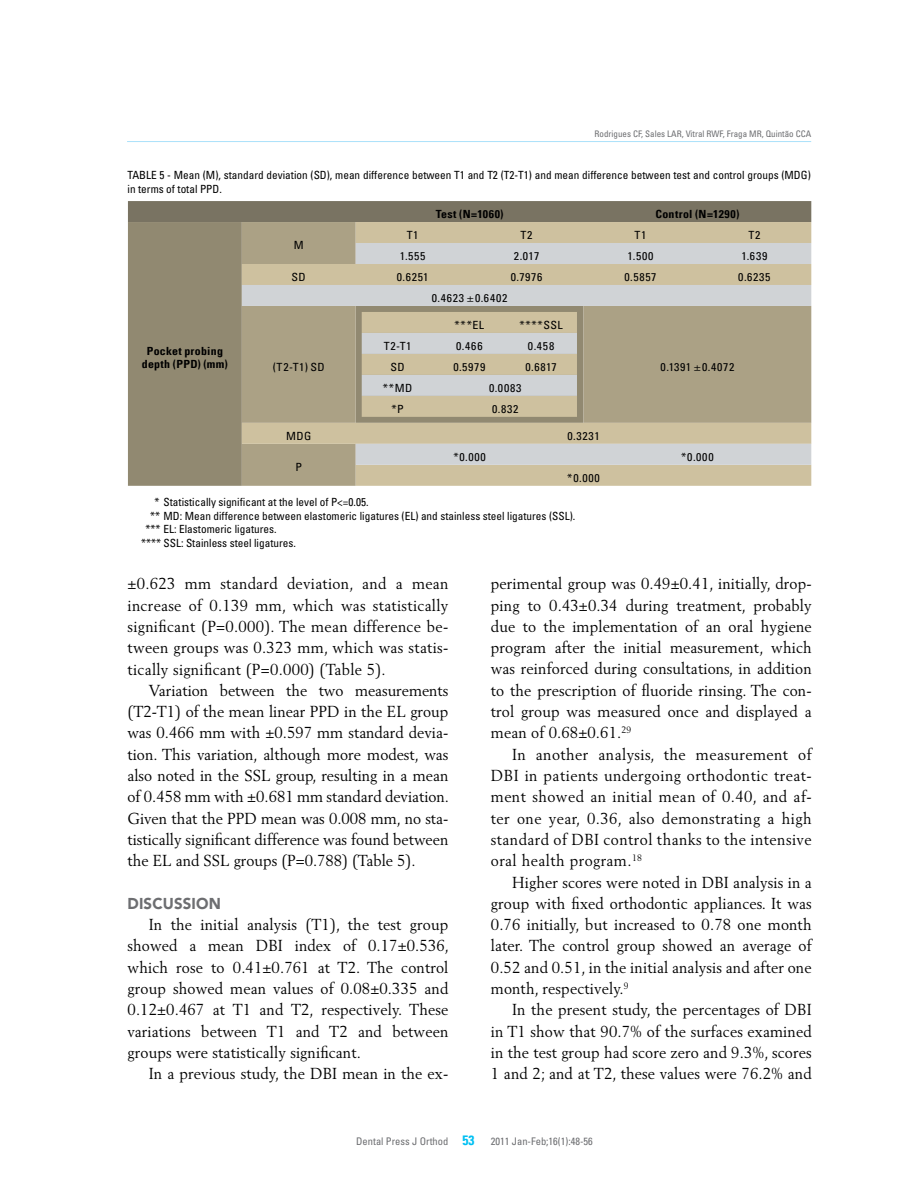
<style>
.page{position:relative;width:918px;height:1188px;background:#fff}
.page>*{position:absolute;margin:0;border:0;box-sizing:border-box;transform-origin:0 0}
.t1{font:15.75px/21.3px "Berling";letter-spacing:.01em;color:#000;text-align:justify;scale:.95 1}
.t2{font:900 15.75px "Avenir LT";letter-spacing:.01em;color:#6d6e71;scale:.95 1}
.t3{font:condensed 11.25px/13.5px "Univers";color:#000}
.t4{font:condensed 11.25px "Univers";color:#000;scale:1.06 1}
.t5{font:700 condensed 11.25px/13.5px "Univers";letter-spacing:.025em;color:#000;text-align:center;scale:1.06 1}
.t6{font:condensed 11.25px "Univers";letter-spacing:.07em;color:#000;scale:1.06 1}
.t7{font:condensed 11.25px "Univers";letter-spacing:.055em;color:#000;scale:1.06 1}
.t8{font:condensed 10.5px "Univers";color:#6d6e71}
.t9{font:condensed 9px "Univers";color:#6d6e71}
.s1{font-family:"Berling";font-stretch:normal}
.s2{font-weight:700;font-size:13.5px;color:#00c0f3}
</style>
<div class="page">
<hr style="left:127px;top:141px;width:684px;height:1px;background:#abe1fa">
<div style="left:128px;top:201px;width:683px;height:21px;background:#797362"></div>
<div style="left:128px;top:222px;width:114px;height:264px;background:#918971"></div>
<svg style="left:242px;top:222px;width:569px;height:264px;background:#c7ba9a"></svg>
<svg style="left:242px;top:243px;width:569px;height:222px;background:#bdb6a2"></svg>
<svg style="left:362px;top:312px;width:215px;height:105px;background:#cec7b4"></svg>
<p class="t9" style="left:595px;top:128px;width:218px">Rodrigues CF, Sales LAR, Vitral RWF, Fraga MR, Quintão CCA</p>
<p class="t3" style="left:128px;top:168px;width:685px">TablE 5 - Mean (M), standard deviation (SD), mean difference between T1 and T2 (T2-T1) and mean difference between test and control groups (MDG) in terms of total PPD.</p>
<p class="t4" style="left:294px;top:238px;width:11px">M</p>
<p class="t5" style="left:436px;top:207px;width:66px">Test (N=1060)</p>
<p class="t5" style="left:655px;top:207px;width:81px">Control (N=1290)</p>
<p class="t4" style="left:407px;top:228px;width:13px">T1</p>
<p class="t4" style="left:521px;top:228px;width:13px">T2</p>
<p class="t4" style="left:635px;top:228px;width:13px">T1</p>
<p class="t4" style="left:748px;top:228px;width:13px">T2</p>
<p class="t4" style="left:400px;top:249px;width:26px">1.555</p>
<p class="t4" style="left:514px;top:249px;width:26px">2.017</p>
<p class="t4" style="left:628px;top:249px;width:26px">1.500</p>
<p class="t4" style="left:741px;top:249px;width:26px">1.639</p>
<p class="t4" style="left:292px;top:270px;width:15px">SD</p>
<p class="t4" style="left:397px;top:270px;width:31px">0.6251</p>
<p class="t4" style="left:511px;top:270px;width:31px">0.7976</p>
<p class="t4" style="left:624px;top:270px;width:32px">0.5857</p>
<p class="t4" style="left:738px;top:270px;width:32px">0.6235</p>
<p class="t6" style="left:432px;top:291px;width:73px">0.4623 <span class="s1">±</span>0.6402</p>
<p class="t5" style="left:142px;top:344px;width:83px">Pocket probing depth (PPD) (mm)</p>
<p class="t4" style="left:273px;top:360px;width:51px">(T2-T1) SD</p>
<p class="t4" style="left:455px;top:318px;width:30px">***EL</p>
<p class="t4" style="left:519px;top:318px;width:43px">****SSL</p>
<p class="t4" style="left:384px;top:339px;width:28px">T2-T1</p>
<p class="t4" style="left:456px;top:339px;width:27px">0.466</p>
<p class="t4" style="left:528px;top:339px;width:26px">0.458</p>
<p class="t4" style="left:390px;top:360px;width:15px">SD</p>
<p class="t4" style="left:453px;top:360px;width:32px">0.5979</p>
<p class="t4" style="left:525px;top:360px;width:31px">0.6817</p>
<p class="t4" style="left:383px;top:381px;width:29px">**MD</p>
<p class="t4" style="left:489px;top:381px;width:32px">0.0083</p>
<p class="t4" style="left:391px;top:402px;width:13px">*P</p>
<p class="t4" style="left:492px;top:402px;width:26px">0.832</p>
<p class="t7" style="left:661px;top:360px;width:71px">0.1391 <span class="s1">±</span>0.4072</p>
<p class="t4" style="left:286px;top:429px;width:25px">MDG</p>
<p class="t4" style="left:567px;top:429px;width:32px">0.3231</p>
<p class="t4" style="left:296px;top:460px;width:8px">P</p>
<p class="t4" style="left:453px;top:450px;width:32px">*0.000</p>
<p class="t4" style="left:681px;top:450px;width:32px">*0.000</p>
<p class="t4" style="left:567px;top:471px;width:32px">*0.000</p>
<p class="t3" style="left:155px;top:495px;width:215px">* Statistically significant at the level of P&lt;=0.05.</p>
<p class="t3" style="left:150px;top:509px;width:427px">** MD: Mean difference between elastomeric ligatures (EL) and stainless steel ligatures (SSL).</p>
<p class="t3" style="left:146px;top:522px;width:133px">*** EL: Elastomeric ligatures.</p>
<p class="t3" style="left:141px;top:536px;width:156px">**** SSL: Stainless steel ligatures.</p>
<p class="t1" style="left:128px;top:573px;width:339px">±0.623 mm standard deviation, and a mean increase of 0.139 mm, which was statistically significant (P=0.000). The mean difference be&shy;tween groups was 0.323 mm, which was statis&shy;tically significant (P=0.000) (Table 5).</p>
<p class="t1" style="left:128px;top:679px;width:340px;text-indent:21px">Variation between the two measurements (T2-T1) of the mean linear PPD in the EL group was 0.466 mm with ±0.597 mm standard devia&shy;tion. This variation, although more modest, was also noted in the SSL group, resulting in a mean of 0.458 mm with ±0.681 mm standard deviation.<br>Given that the PPD mean was 0.008 mm, no sta&shy;tistically significant difference was found between the EL and SSL groups (P=0.788) (Table 5).</p>
<p class="t2" style="left:128px;top:894px;width:100px">DISCUSSION</p>
<p class="t1" style="left:128px;top:914px;width:340px;text-indent:21px">In the initial analysis (T1), the test group showed a mean DBI index of 0.17±0.536, which rose to 0.41±0.761 at T2. The control group showed mean values of 0.08±0.335 and 0.12±0.467 at T1 and T2, respectively. These variations between T1 and T2 and between groups were statistically significant.</p>
<p class="t1" style="left:149px;top:1063px;width:317px">In a previous study, the DBI mean in the ex-</p>
<p class="t1" style="left:491px;top:573px;width:339px">perimental group was 0.49±0.41, initially, drop&shy;ping to 0.43±0.34 during treatment, probably due to the implementation of an oral hygiene program after the initial measurement, which was reinforced during consultations, in addition to the prescription of fluoride rinsing. The con&shy;trol group was measured once and displayed a mean of 0.68±0.61.<sup>29</sup></p>
<p class="t1" style="left:491px;top:743px;width:339px;text-indent:21px">In another analysis, the measurement of DBI in patients undergoing orthodontic treat&shy;ment showed an initial mean of 0.40, and af&shy;ter one year, 0.36, also demonstrating a high standard of DBI control thanks to the intensive oral health program.<sup>18</sup></p>
<p class="t1" style="left:491px;top:871px;width:339px;text-indent:21px">Higher scores were noted in DBI analysis in a group with fixed orthodontic appliances. It was 0.76 initially, but increased to 0.78 one month later. The control group showed an average of 0.52 and 0.51, in the initial analysis and after one month, respectively.<sup>9</sup></p>
<p class="t1" style="left:491px;top:999px;width:339px;text-indent:21px">In the present study, the percentages of DBI in T1 show that 90.7% of the surfaces examined in the test group had score zero and 9.3%, scores 1 and 2; and at T2, these values were 76.2% and</p>
<p class="t8" style="left:356px;top:1134px;width:238px">Dental Press J Orthod <span class="s2">53</span> 2011 Jan-Feb;16(1):48-56</p>
</div>
